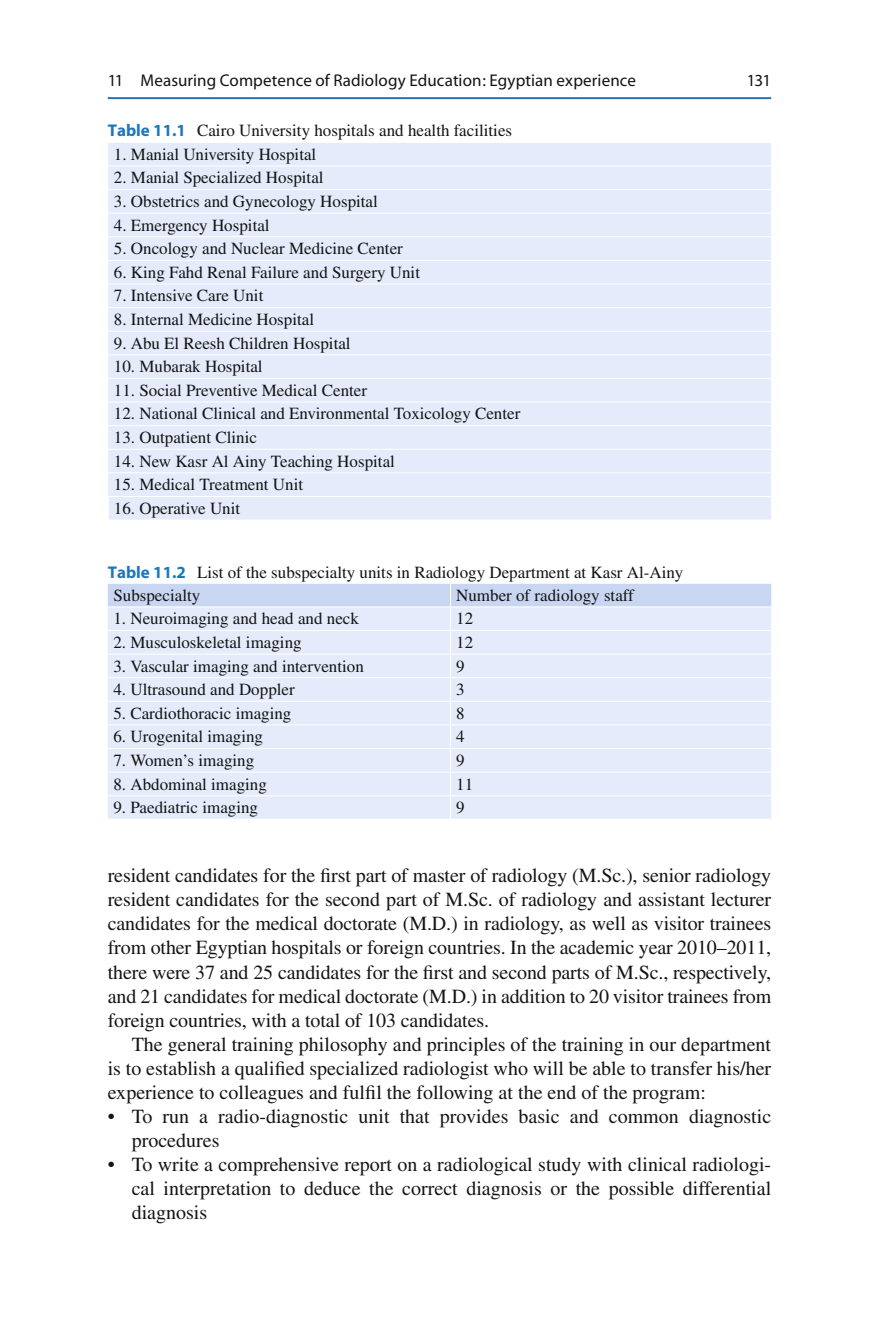
<style>
.page{position:relative;width:879px;height:1333px;background:#fff}
.page>*{position:absolute;margin:0;border:0;box-sizing:border-box;transform-origin:0 0}
.t1{font:20px/24px "Times";color:#131413;text-align:justify}
.t2{font:17px/22.8px "Times";color:#131413}
.t3{font:17px "Myriad";letter-spacing:.005em;color:#131413}
.s1{font-family:"Myriad";font-weight:700;color:#1f77b9}
</style>
<div class="page">
<hr style="left:108px;top:97px;width:663px;height:2px;background:#1f77b9">
<div style="left:108px;top:143px;width:663px;height:376px;background:#e5ebfa"></div>
<hr style="left:108px;top:165px;width:664px;height:1px;background:#fff">
<hr style="left:108px;top:189px;width:664px;height:1px;background:#fff">
<hr style="left:108px;top:213px;width:664px;height:1px;background:#fff">
<hr style="left:108px;top:236px;width:664px;height:1px;background:#fff">
<hr style="left:108px;top:260px;width:664px;height:1px;background:#fff">
<hr style="left:108px;top:283px;width:664px;height:1px;background:#fff">
<hr style="left:108px;top:307px;width:664px;height:1px;background:#fff">
<hr style="left:108px;top:331px;width:664px;height:1px;background:#fff">
<hr style="left:108px;top:354px;width:664px;height:1px;background:#fff">
<hr style="left:108px;top:378px;width:664px;height:1px;background:#fff">
<hr style="left:108px;top:401px;width:664px;height:1px;background:#fff">
<hr style="left:108px;top:425px;width:664px;height:1px;background:#fff">
<hr style="left:108px;top:449px;width:664px;height:1px;background:#fff">
<hr style="left:108px;top:472px;width:664px;height:1px;background:#fff">
<hr style="left:108px;top:496px;width:664px;height:1px;background:#fff">
<svg style="left:108px;top:497px;width:1px;height:22px"></svg>
<svg style="left:108px;top:583px;width:663px;height:235px;background:#e3e9f9"></svg>
<hr style="left:108px;top:606px;width:342px;height:1px;background:#fff">
<hr style="left:108px;top:795px;width:663px;height:1px;background:#fff">
<p class="t3" style="left:108px;top:74px;width:530px">11 Measuring Competence of Radiology Education: Egyptian experience</p>
<p class="t3" style="left:747px;top:74px;width:26px">131</p>
<p class="t2" style="left:108px;top:120px;width:406px"><span class="s1">Table 11.1</span> Cairo University hospitals and health facilities</p>
<p class="t2" style="left:114px;top:144px;width:204px">1. Manial University Hospital</p>
<p class="t2" style="left:114px;top:168px;width:211px">2. Manial Specialized Hospital</p>
<p class="t2" style="left:114px;top:191px;width:265px">3. Obstetrics and Gynecology Hospital</p>
<p class="t2" style="left:114px;top:215px;width:157px">4. Emergency Hospital</p>
<p class="t2" style="left:114px;top:239px;width:290px">5. Oncology and Nuclear Medicine Center</p>
<p class="t2" style="left:114px;top:262px;width:308px">6. King Fahd Renal Failure and Surgery Unit</p>
<p class="t2" style="left:114px;top:286px;width:151px">7. Intensive Care Unit</p>
<p class="t2" style="left:114px;top:309px;width:202px">8. Internal Medicine Hospital</p>
<p class="t2" style="left:114px;top:333px;width:238px">9. Abu El Reesh Children Hospital</p>
<p class="t2" style="left:114px;top:357px;width:150px">10. Mubarak Hospital</p>
<p class="t2" style="left:114px;top:380px;width:255px">11. Social Preventive Medical Center</p>
<p class="t2" style="left:114px;top:404px;width:408px">12. National Clinical and Environmental Toxicology Center</p>
<p class="t2" style="left:114px;top:427px;width:145px">13. Outpatient Clinic</p>
<p class="t2" style="left:114px;top:451px;width:282px">14. New Kasr Al Ainy Teaching Hospital</p>
<p class="t2" style="left:114px;top:475px;width:191px">15. Medical Treatment Unit</p>
<p class="t2" style="left:114px;top:498px;width:128px">16. Operative Unit</p>
<p class="t2" style="left:113px;top:562px;width:571px;text-indent:-6px"><span class="s1">Table 11.2</span> List of the subspecialty units in Radiology Department at Kasr Al-Ainy<br>Subspecialty</p>
<p class="t2" style="left:456px;top:585px;width:179px">Number of radiology staff</p>
<p class="t2" style="left:113px;top:608px;width:247px">1. Neuroimaging and head and neck</p>
<p class="t2" style="left:456px;top:608px;width:18px">12</p>
<p class="t2" style="left:113px;top:632px;width:190px">2. Musculoskeletal imaging</p>
<p class="t2" style="left:456px;top:632px;width:18px">12</p>
<p class="t2" style="left:113px;top:656px;width:252px">3. Vascular imaging and intervention</p>
<p class="t2" style="left:456px;top:656px;width:10px">9</p>
<p class="t2" style="left:113px;top:679px;width:183px">4. Ultrasound and Doppler</p>
<p class="t2" style="left:456px;top:679px;width:10px">3</p>
<p class="t2" style="left:113px;top:703px;width:180px">5. Cardiothoracic imaging</p>
<p class="t2" style="left:456px;top:703px;width:10px">8</p>
<p class="t2" style="left:113px;top:726px;width:151px">6. Urogenital imaging</p>
<p class="t2" style="left:456px;top:726px;width:10px">4</p>
<p class="t2" style="left:113px;top:750px;width:142px">7. Women’s imaging</p>
<p class="t2" style="left:456px;top:750px;width:10px">9</p>
<p class="t2" style="left:113px;top:774px;width:155px">8. Abdominal imaging</p>
<p class="t2" style="left:456px;top:774px;width:18px">11</p>
<p class="t2" style="left:113px;top:797px;width:146px">9. Paediatric imaging</p>
<p class="t2" style="left:456px;top:797px;width:10px">9</p>
<p class="t1" style="left:108px;top:865px;width:665px">resident candidates for the first part of master of radiology (M.Sc.), senior radiology resident candidates for the second part of M.Sc. of radiology and assistant lecturer candidates for the medical doctorate (M.D.) in radiology, as well as visitor trainees from other Egyptian hospitals or foreign countries. In the academic year 2010–2011, there were 37 and 25 candidates for the first and second parts of M.Sc., respectively, and 21 candidates for medical doctorate (M.D.) in addition to 20 visitor trainees from foreign countries, with a total of 103 candidates.</p>
<p class="t1" style="left:108px;top:1033px;width:665px;text-indent:24px">The general training philosophy and principles of the training in our department is to establish a qualified specialized radiologist who will be able to transfer his/her experience to colleagues and fulfil the following at the end of the program:</p>
<p class="t1" style="left:132px;top:1105px;width:641px;text-indent:-24px">• To run a radio-diagnostic unit that provides basic and common diagnostic procedures</p>
<p class="t1" style="left:132px;top:1153px;width:641px;text-indent:-24px">• To write a comprehensive report on a radiological study with clinical radiologi&shy;cal interpretation to deduce the correct diagnosis or the possible differential diagnosis</p>
</div>
